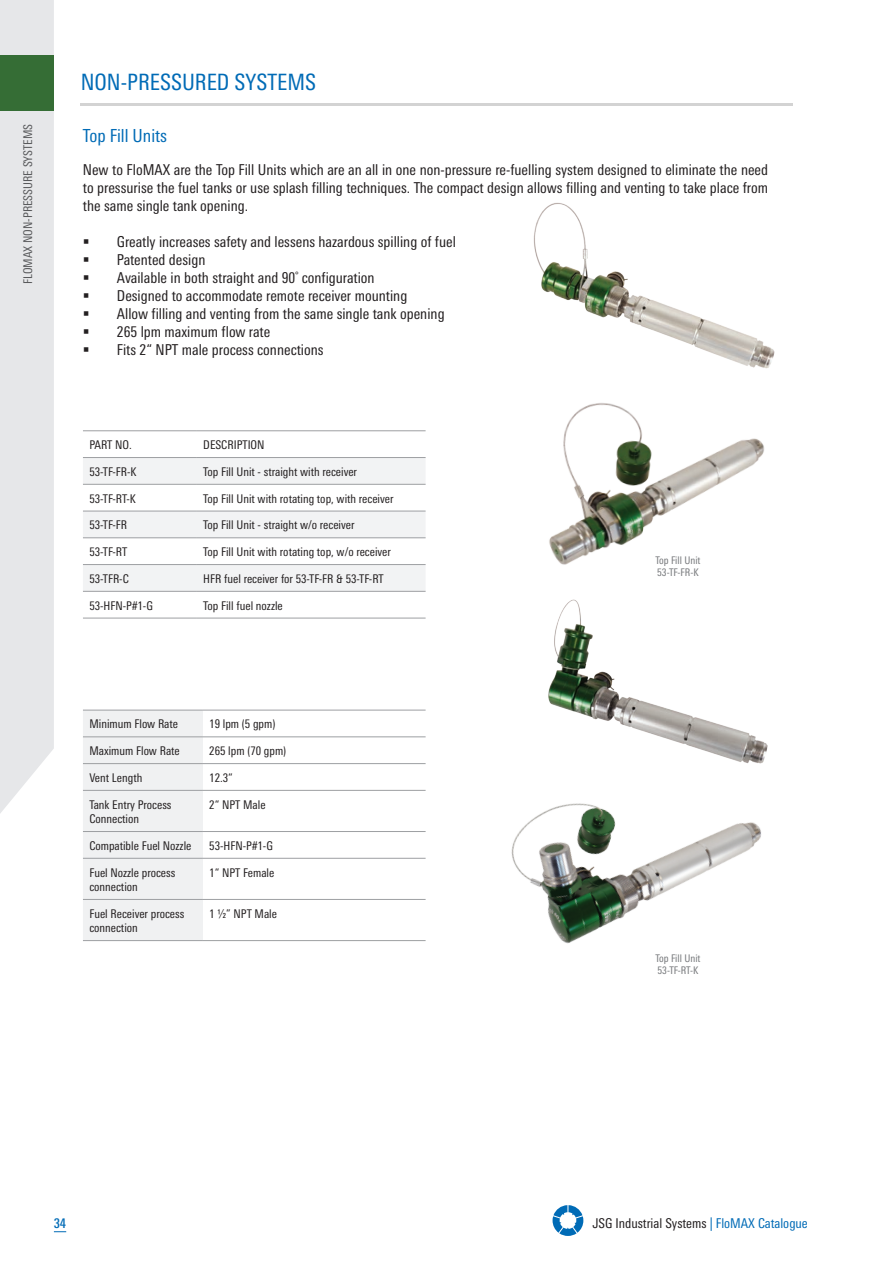
<style>
.page{position:relative;width:893px;height:1263px;background:#fff}
.page>*{position:absolute;margin:0;border:0;box-sizing:border-box;transform-origin:0 0}
.Page_heading{font:condensed 22.5px "Linotype Univers";color:#006bb6}
.Sub_heading{font:condensed 18px "Linotype Univers";color:#006bb6}
.Body_copy{font:condensed 15px/18px "Linotype Univers";color:#231f20;text-align:justify}
.t1{font:condensed 13.5px "Linotype Univers";color:#231f20}
.t2{font:500 condensed 13.5px "Linotype Univers";color:#006bb6}
.Detailed_specs_table{font:condensed 12px "Linotype Univers";color:#231f20}
.General_specs_table{font:condensed 12px/14.4px "Linotype Univers";color:#231f20}
.t3{font:condensed 12px "Linotype Univers";color:#57585a}
.Detailed_specs_heade{font:condensed 12px "Linotype Univers";color:#231f20}
.Descriptions{font:condensed 10.5px "Linotype Univers";color:#76787b}
.s1{color:#006bb6}
</style>
<div class="page">
<div style="left:0;top:0;width:54px;height:813px;background:#e6e7e9"></div>
<svg style="left:54px;top:1231px;width:12px;height:1px"></svg>
<hr style="left:81px;top:103px;width:712px;height:3px;background:#231f20">
<div style="left:0;top:55px;width:54px;height:56px;background:#356d35"></div>
<svg style="left:553px;top:1205px;width:30px;height:31px"></svg>
<img style="left:511px;top:803px;width:250px;height:141px">
<img style="left:548px;top:599px;width:220px;height:165px">
<img style="left:533px;top:203px;width:242px;height:166px">
<img style="left:549px;top:403px;width:216px;height:162px">
<svg style="left:83px;top:458px;width:343px;height:133px;fill:#f2f3f4"></svg>
<hr style="left:83px;top:430px;width:114px;height:1px;background:#9d9fa2">
<hr style="left:197px;top:430px;width:229px;height:1px;background:#9d9fa2">
<hr style="left:83px;top:457px;width:114px;height:1px;background:#9d9fa2">
<hr style="left:197px;top:457px;width:229px;height:1px;background:#9d9fa2">
<hr style="left:83px;top:484px;width:114px;height:1px;background:#9d9fa2">
<hr style="left:197px;top:484px;width:229px;height:1px;background:#9d9fa2">
<hr style="left:83px;top:511px;width:114px;height:1px;background:#9d9fa2">
<hr style="left:197px;top:511px;width:229px;height:1px;background:#9d9fa2">
<hr style="left:83px;top:537px;width:114px;height:1px;background:#9d9fa2">
<hr style="left:197px;top:537px;width:229px;height:1px;background:#9d9fa2">
<hr style="left:83px;top:564px;width:114px;height:1px;background:#9d9fa2">
<hr style="left:197px;top:564px;width:229px;height:1px;background:#9d9fa2">
<hr style="left:83px;top:591px;width:114px;height:1px;background:#9d9fa2">
<hr style="left:197px;top:591px;width:229px;height:1px;background:#9d9fa2">
<hr style="left:83px;top:618px;width:114px;height:1px;background:#9d9fa2">
<hr style="left:197px;top:618px;width:229px;height:1px;background:#9d9fa2">
<div style="left:83px;top:711px;width:120px;height:229px;background:#f0f1f2"></div>
<hr style="left:83px;top:710px;width:120px;height:1px;background:#9d9fa2">
<hr style="left:203px;top:710px;width:223px;height:1px;background:#9d9fa2">
<hr style="left:83px;top:736px;width:120px;height:1px;background:#9d9fa2">
<hr style="left:203px;top:736px;width:223px;height:1px;background:#9d9fa2">
<hr style="left:83px;top:763px;width:120px;height:1px;background:#9d9fa2">
<hr style="left:203px;top:763px;width:223px;height:1px;background:#9d9fa2">
<hr style="left:83px;top:790px;width:120px;height:1px;background:#9d9fa2">
<hr style="left:203px;top:790px;width:223px;height:1px;background:#9d9fa2">
<hr style="left:83px;top:831px;width:120px;height:1px;background:#9d9fa2">
<hr style="left:203px;top:831px;width:223px;height:1px;background:#9d9fa2">
<hr style="left:83px;top:858px;width:120px;height:1px;background:#9d9fa2">
<hr style="left:203px;top:858px;width:223px;height:1px;background:#9d9fa2">
<hr style="left:83px;top:899px;width:120px;height:1px;background:#9d9fa2">
<hr style="left:203px;top:899px;width:223px;height:1px;background:#9d9fa2">
<hr style="left:83px;top:940px;width:120px;height:1px;background:#9d9fa2">
<hr style="left:203px;top:940px;width:223px;height:1px;background:#9d9fa2">
<p class="t3" style="left:21px;top:284px;width:161px;rotate:-90deg">FLOMAX NON-PRESSURE SYSTEMS</p>
<p class="Page_heading" style="left:81px;top:69px;width:237px">NON-PRESSURED SYSTEMS</p>
<p class="Sub_heading" style="left:83px;top:125px;width:86px">Top Fill Units</p>
<p class="Body_copy" style="left:83px;top:161px;width:687px">New to FloMAX are the Top Fill Units which are an all in one non-pressure re-fuelling system designed to eliminate the need to pressurise the fuel tanks or use splash filling techniques. The compact design allows filling and venting to take place from the same single tank opening.</p>
<p class="Body_copy" style="left:117px;top:233px;width:340px">Greatly increases safety and lessens hazardous spilling of fuel</p>
<p class="Body_copy" style="left:117px;top:251px;width:90px">Patented design</p>
<p class="Body_copy" style="left:117px;top:269px;width:259px">Available in both straight and 90˚ configuration</p>
<p class="Body_copy" style="left:117px;top:287px;width:292px">Designed to accommodate remote receiver mounting</p>
<p class="Body_copy" style="left:117px;top:305px;width:329px">Allow filling and venting from the same single tank opening</p>
<p class="Body_copy" style="left:117px;top:323px;width:155px">265 lpm maximum flow rate</p>
<p class="Body_copy" style="left:117px;top:341px;width:208px">Fits 2“ NPT male process connections</p>
<p class="Detailed_specs_heade" style="left:89px;top:438px;width:44px">PART NO.</p>
<p class="Detailed_specs_heade" style="left:203px;top:438px;width:63px">DESCRIPTION</p>
<p class="Detailed_specs_table" style="left:89px;top:465px;width:49px">53-TF-FR-K</p>
<p class="Detailed_specs_table" style="left:203px;top:465px;width:155px">Top Fill Unit - straight with receiver</p>
<p class="Detailed_specs_table" style="left:89px;top:491px;width:48px">53-TF-RT-K</p>
<p class="Detailed_specs_table" style="left:203px;top:491px;width:192px">Top Fill Unit with rotating top, with receiver</p>
<p class="Detailed_specs_table" style="left:89px;top:518px;width:39px">53-TF-FR</p>
<p class="Detailed_specs_table" style="left:203px;top:518px;width:153px">Top Fill Unit - straight w/o receiver</p>
<p class="Detailed_specs_table" style="left:89px;top:545px;width:39px">53-TF-RT</p>
<p class="Detailed_specs_table" style="left:203px;top:545px;width:189px">Top Fill Unit with rotating top, w/o receiver</p>
<p class="Detailed_specs_table" style="left:89px;top:572px;width:41px">53-TFR-C</p>
<p class="Detailed_specs_table" style="left:203px;top:572px;width:182px">HFR fuel receiver for 53-TF-FR &amp; 53-TF-RT</p>
<p class="Detailed_specs_table" style="left:89px;top:598px;width:65px">53-HFN-P#1-G</p>
<p class="Detailed_specs_table" style="left:203px;top:598px;width:81px">Top Fill fuel nozzle</p>
<p class="General_specs_table" style="left:89px;top:717px;width:90px">Minimum Flow Rate</p>
<p class="General_specs_table" style="left:209px;top:717px;width:68px">19 lpm (5 gpm)</p>
<p class="General_specs_table" style="left:89px;top:744px;width:92px">Maximum Flow Rate</p>
<p class="General_specs_table" style="left:209px;top:744px;width:78px">265 lpm (70 gpm)</p>
<p class="General_specs_table" style="left:89px;top:770px;width:55px">Vent Length</p>
<p class="General_specs_table" style="left:209px;top:770px;width:25px">12.3“</p>
<p class="General_specs_table" style="left:89px;top:797px;width:84px">Tank Entry Process<br>Connection</p>
<p class="General_specs_table" style="left:209px;top:797px;width:58px">2“ NPT Male</p>
<p class="General_specs_table" style="left:89px;top:838px;width:104px">Compatible Fuel Nozzle</p>
<p class="General_specs_table" style="left:209px;top:838px;width:65px">53-HFN-P#1-G</p>
<p class="General_specs_table" style="left:89px;top:865px;width:87px">Fuel Nozzle process connection</p>
<p class="General_specs_table" style="left:209px;top:865px;width:67px">1“ NPT Female</p>
<p class="General_specs_table" style="left:89px;top:906px;width:96px">Fuel Receiver process connection</p>
<p class="General_specs_table" style="left:209px;top:906px;width:69px">1 ½” NPT Male</p>
<p class="Descriptions" style="left:655px;top:554px;width:47px">Top Fill Unit</p>
<p class="Descriptions" style="left:657px;top:566px;width:43px">53-TF-FR-K</p>
<p class="Descriptions" style="left:655px;top:952px;width:47px">Top Fill Unit</p>
<p class="Descriptions" style="left:658px;top:964px;width:42px">53-TF-RT-K</p>
<p class="t2" style="left:54px;top:1215px;width:14px">34</p>
<p class="t1" style="left:592px;top:1215px;width:217px">JSG Industrial Systems <span class="s1">| FloMAX Catalogue</span></p>
</div>
